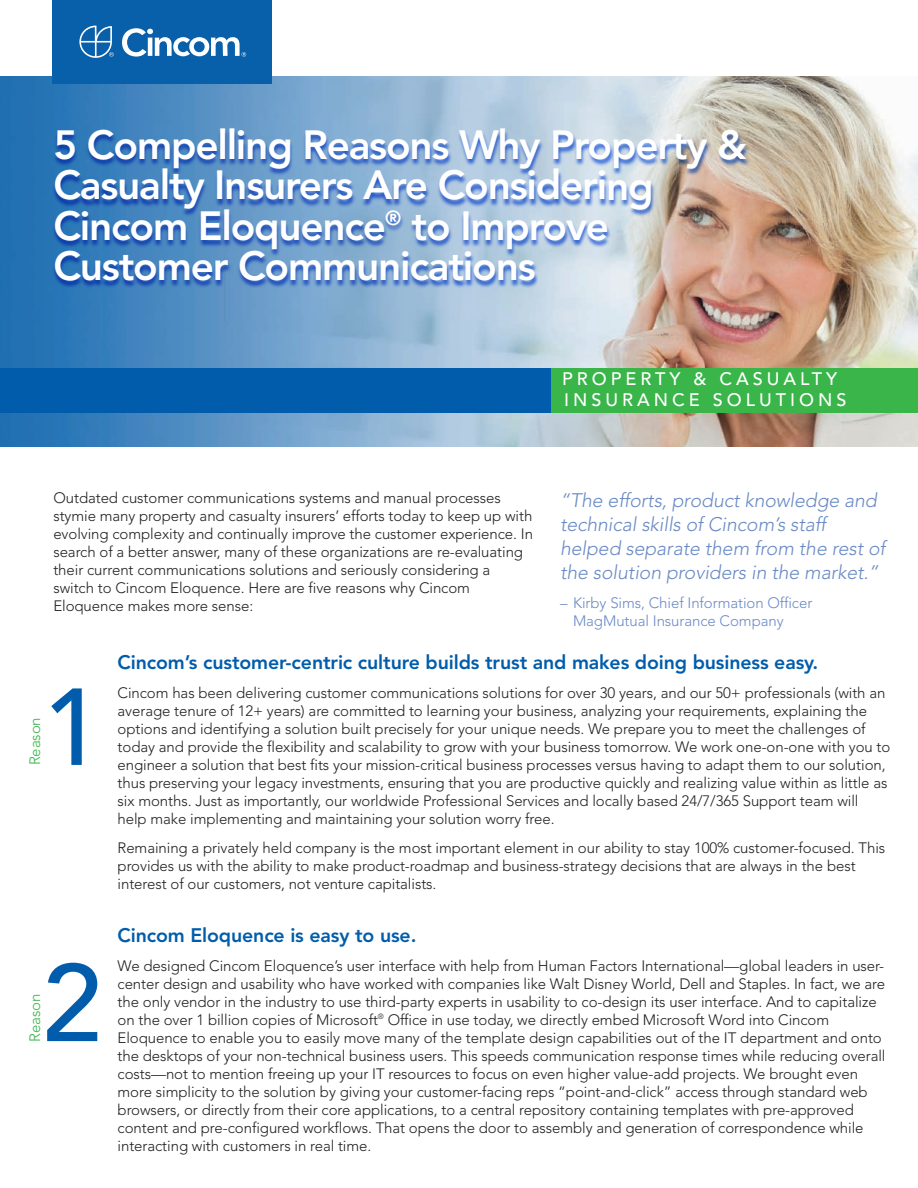
<style>
.page{position:relative;width:918px;height:1188px;background:#fff}
.page>*{position:absolute;margin:0;border:0;box-sizing:border-box;transform-origin:0 0}
.t1{font:500 108px "Avenir LT";color:#015dab}
.t2{font:800 40.5px/40.5px "Avenir LT";letter-spacing:-.03em;color:#fff}
.t3{font:italic 300 19.5px/24px "Avenir LT";letter-spacing:-.005em;color:#6a8ac5}
.t4{font:800 19.5px "Avenir LT";letter-spacing:-.005em;color:#015dab}
.t5{font:500 18px/21px "Avenir";letter-spacing:.22em;color:#fff}
.t6{font:300 15px/18px "Avenir LT";letter-spacing:-.005em;color:#231f20}
.t7{font:300 15px/18px "Avenir LT";letter-spacing:-.005em;color:#6a8ac5}
.t8{font:300 15px "Avenir LT";letter-spacing:-.005em;color:#3ab54a}
</style>
<div class="page">
<img style="left:0;top:77px;width:918px;height:370px">
<div style="left:0;top:369px;width:918px;height:44px;background:#015dab"></div>
<div style="left:52px;top:0;width:219px;height:84px;background:#0960aa"></div>
<svg style="left:122px;top:28px;width:124px;height:29px"></svg>
<svg style="left:79px;top:25px;width:35px;height:33px"></svg>
<img style="left:35px;top:120px;width:761px;height:234px">
<div style="left:551px;top:369px;width:367px;height:44px;background:#3ab54a"></div>
<h2 class="t2" style="left:53px;top:128px;width:695px">5 Compelling Reasons Why Property &amp;<br>Casualty Insurers Are Considering<br>Cincom Eloquence<sup>®</sup> to Improve<br>Customer Communications</h2>
<p class="t5" style="left:562px;top:367px;width:286px">PROPERTY &amp; CASUALTY<br>INSURANCE SOLUTIONS</p>
<p class="t6" style="left:53px;top:490px;width:481px">Outdated customer communications systems and manual processes stymie many property and casualty insurers’ efforts today to keep up with evolving complexity and continually improve the customer experience. In search of a better answer, many of these organizations are re-evaluating their current communications solutions and seriously considering a switch to Cincom Eloquence. Here are five reasons why Cincom Eloquence makes more sense:</p>
<h3 class="t3" style="left:560px;top:490px;width:327px">“The efforts, product knowledge and technical skills of Cincom’s staff helped separate them from the rest of the solution providers in the market.”</h3>
<p class="t7" style="left:573px;top:595px;width:241px;text-indent:-13px">– Kirby Sims, Chief Information Officer<br>MagMutual Insurance Company</p>
<p class="t8" style="left:29px;top:765px;width:50px;rotate:-90deg">Reason</p>
<h1 class="t1" style="left:42px;top:683px;width:62px">1</h1>
<h1 class="t1" style="left:42px;top:959px;width:62px">2</h1>
<p class="t8" style="left:29px;top:1042px;width:50px;rotate:-90deg">Reason</p>
<h3 class="t4" style="left:118px;top:655px;width:702px">Cincom’s customer-centric culture builds trust and makes doing business easy.</h3>
<p class="t6" style="left:118px;top:685px;width:774px">Cincom has been delivering customer communications solutions for over 30 years, and our 50+ professionals (with an average tenure of 12+ years) are committed to learning your business, analyzing your requirements, explaining the options and identifying a solution built precisely for your unique needs. We prepare you to meet the challenges of today and provide the flexibility and scalability to grow with your business tomorrow. We work one-on-one with you to engineer a solution that best fits your mission-critical business processes versus having to adapt them to our solution, thus preserving your legacy investments, ensuring that you are productive quickly and realizing value within as little as six months. Just as importantly, our worldwide Professional Services and locally based 24/7/365 Support team will help make implementing and maintaining your solution worry free.</p>
<p class="t6" style="left:118px;top:840px;width:769px">Remaining a privately held company is the most important element in our ability to stay 100% customer-focused. This provides us with the ability to make product-roadmap and business-strategy decisions that are always in the best interest of our customers, not venture capitalists.</p>
<h3 class="t4" style="left:118px;top:927px;width:300px">Cincom Eloquence is easy to use.</h3>
<p class="t6" style="left:118px;top:958px;width:769px">We designed Cincom Eloquence’s user interface with help from Human Factors International—global leaders in user&shy;center design and usability who have worked with companies like Walt Disney World, Dell and Staples. In fact, we are the only vendor in the industry to use third-party experts in usability to co-design its user interface. And to capitalize on the over 1 billion copies of Microsoft<sup>®</sup> Office in use today, we directly embed Microsoft Word into Cincom Eloquence to enable you to easily move many of the template design capabilities out of the IT department and onto the desktops of your non-technical business users. This speeds communication response times while reducing overall costs—not to mention freeing up your IT resources to focus on even higher value-add projects. We brought even more simplicity to the solution by giving your customer-facing reps “point-and-click” access through standard web browsers, or directly from their core applications, to a central repository containing templates with pre-approved content and pre-configured workflows. That opens the door to assembly and generation of correspondence while interacting with customers in real time.</p>
</div>
